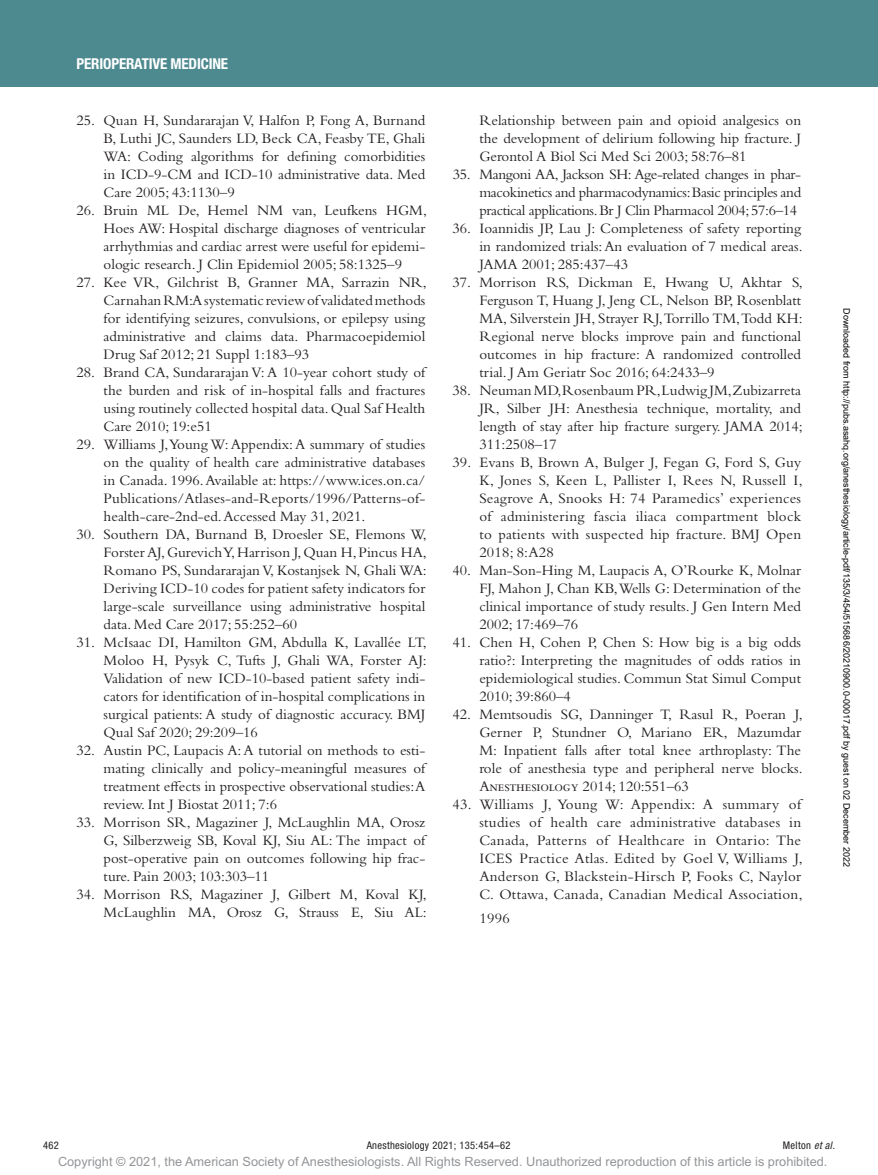
<style>
.page{position:relative;width:878px;height:1175px;background:#fff}
.page>*{position:absolute;margin:0;border:0;box-sizing:border-box;transform-origin:0 0}
.t1{font:15px/18px "Bembo Std";color:#231f20;text-align:justify}
.t2{font:700 condensed 15px "Helvetica Neue LT Std";letter-spacing:-.01em;color:#fff}
.t3{font:12.75px "Arial MT Std";color:#939598}
.t4{font:condensed 10.5px "Helvetica Neue LT Std";letter-spacing:.03em;color:#231f20}
.t5{font:9px "Arial";color:#000}
.s1{font-style:italic}
</style>
<div class="page">
<div style="left:0;top:0;width:878px;height:86px;background:#4d8a90"></div>
<p class="t2" style="left:77px;top:54px;width:153px">PERIOPERATIVE MEDICINE</p>
<p class="t1" style="left:104px;top:111px;width:323px;text-indent:-27px">25. Quan H, Sundararajan V, Halfon P, Fong A, Burnand B, Luthi JC, Saunders LD, Beck CA, Feasby TE, Ghali WA: Coding algorithms for defining comorbidities in ICD-9-CM and ICD-10 administrative data. Med Care 2005; 43:1130–9</p>
<p class="t1" style="left:104px;top:201px;width:325px;text-indent:-27px">26. Bruin ML De, Hemel NM van, Leufkens HGM, Hoes AW: Hospital discharge diagnoses of ventricular arrhythmias and cardiac arrest were useful for epidemi&shy;ologic research. J Clin Epidemiol 2005; 58:1325–9</p>
<p class="t1" style="left:104px;top:273px;width:325px;text-indent:-27px">27. Kee VR, Gilchrist B, Granner MA, Sarrazin NR, Carnahan RM:A systematic review of validated methods for identifying seizures, convulsions, or epilepsy using administrative and claims data. Pharmacoepidemiol Drug Saf 2012; 21 Suppl 1:183–93</p>
<p class="t1" style="left:104px;top:363px;width:323px;text-indent:-27px">28. Brand CA, Sundararajan V: A 10-year cohort study of the burden and risk of in-hospital falls and fractures using routinely collected hospital data. Qual Saf Health Care 2010; 19:e51</p>
<p class="t1" style="left:104px;top:435px;width:323px;text-indent:-27px">29. Williams J,Young W: Appendix: A summary of studies on the quality of health care administrative databases in Canada. 1996. Available at: https://www.ices.on.ca/ Publications/Atlases-and-Reports/1996/Patterns-of&shy;health-care-2nd-ed. Accessed May 31, 2021.</p>
<p class="t1" style="left:104px;top:525px;width:325px;text-indent:-27px">30. Southern DA, Burnand B, Droesler SE, Flemons W, Forster AJ, Gurevich Y, Harrison J, Quan H, Pincus HA, Romano PS, Sundararajan V, Kostanjsek N, Ghali WA:<br>Deriving ICD-10 codes for patient safety indicators for large-scale surveillance using administrative hospital data. Med Care 2017; 55:252–60</p>
<p class="t1" style="left:104px;top:633px;width:325px;text-indent:-27px">31. McIsaac DI, Hamilton GM, Abdulla K, Lavallée LT, Moloo H, Pysyk C, Tufts J, Ghali WA, Forster AJ:<br>Validation of new ICD-10-based patient safety indi&shy;cators for identification of in-hospital complications in surgical patients: A study of diagnostic accuracy. BMJ Qual Saf 2020; 29:209–16</p>
<p class="t1" style="left:104px;top:741px;width:323px;text-indent:-27px">32. Austin PC, Laupacis A: A tutorial on methods to esti&shy;mating clinically and policy-meaningful measures of treatment effects in prospective observational studies: A review. Int J Biostat 2011; 7:6</p>
<p class="t1" style="left:104px;top:813px;width:323px;text-indent:-27px">33. Morrison SR, Magaziner J, McLaughlin MA, Orosz G, Silberzweig SB, Koval KJ, Siu AL: The impact of post-operative pain on outcomes following hip frac&shy;ture. Pain 2003; 103:303–11</p>
<p class="t1" style="left:77px;top:885px;width:352px;text-align:right">34. Morrison RS, Magaziner J, Gilbert M, Koval KJ,<br>McLaughlin MA, Orosz G, Strauss E, Siu AL:</p>
<p class="t1" style="left:479px;top:111px;width:323px">Relationship between pain and opioid analgesics on the development of delirium following hip fracture. J Gerontol A Biol Sci Med Sci 2003; 58:76–81</p>
<p class="t1" style="left:479px;top:165px;width:323px;text-indent:-26px">35. Mangoni AA, Jackson SH: Age-related changes in phar&shy;macokinetics and pharmacodynamics: Basic principles and practical applications. Br J Clin Pharmacol 2004; 57:6–14</p>
<p class="t1" style="left:479px;top:219px;width:325px;text-indent:-27px">36. Ioannidis JP, Lau J: Completeness of safety reporting in randomized trials: An evaluation of 7 medical areas.<br>JAMA 2001; 285:437–43</p>
<p class="t1" style="left:479px;top:273px;width:325px;text-indent:-27px">37. Morrison RS, Dickman E, Hwang U, Akhtar S, Ferguson T, Huang J, Jeng CL, Nelson BP, Rosenblatt MA, Silverstein JH, Strayer RJ, Torrillo TM, Todd KH:<br>Regional nerve blocks improve pain and functional outcomes in hip fracture: A randomized controlled trial. J Am Geriatr Soc 2016; 64:2433–9</p>
<p class="t1" style="left:479px;top:381px;width:325px;text-indent:-27px">38. Neuman MD,Rosenbaum PR,Ludwig JM,Zubizarreta JR, Silber JH: Anesthesia technique, mortality, and length of stay after hip fracture surgery. JAMA 2014; 311:2508–17</p>
<p class="t1" style="left:479px;top:453px;width:325px;text-indent:-27px">39. Evans B, Brown A, Bulger J, Fegan G, Ford S, Guy K, Jones S, Keen L, Pallister I, Rees N, Russell I, Seagrove A, Snooks H: 74 Paramedics’ experiences of administering fascia iliaca compartment block to patients with suspected hip fracture. BMJ Open 2018; 8:A28</p>
<p class="t1" style="left:479px;top:561px;width:323px;text-indent:-27px">40. Man-Son-Hing M, Laupacis A, O’Rourke K, Molnar FJ, Mahon J, Chan KB, Wells G: Determination of the clinical importance of study results. J Gen Intern Med 2002; 17:469–76</p>
<p class="t1" style="left:479px;top:633px;width:323px;text-indent:-27px">41. Chen H, Cohen P, Chen S: How big is a big odds ratio?: Interpreting the magnitudes of odds ratios in epidemiological studies. Commun Stat Simul Comput 2010; 39:860–4</p>
<p class="t1" style="left:479px;top:705px;width:325px;text-indent:-27px">42. Memtsoudis SG, Danninger T, Rasul R, Poeran J, Gerner P, Stundner O, Mariano ER, Mazumdar M: Inpatient falls after total knee arthroplasty: The role of anesthesia type and peripheral nerve blocks.<br>Anesthesiology 2014; 120:551–63</p>
<p class="t1" style="left:479px;top:795px;width:325px;text-indent:-27px">43. Williams J, Young W: Appendix: A summary of studies of health care administrative databases in Canada, Patterns of Healthcare in Ontario: The ICES Practice Atlas. Edited by Goel V, Williams J, Anderson G, Blackstein-Hirsch P, Fooks C, Naylor C. Ottawa, Canada, Canadian Medical Association,</p>
<p class="t1" style="left:479px;top:909px;width:32px">1996</p>
<p class="t5" style="left:850px;top:308px;width:560px;rotate:90deg">Downloaded from http://pubs.asahq.org/anesthesiology/article-pdf/135/3/454/515686/20210900.0-00017.pdf by guest on 02 December 2022</p>
<p class="t4" style="left:43px;top:1139px;width:17px">462</p>
<p class="t4" style="left:367px;top:1139px;width:145px">Anesthesiology 2021; 135:454–62</p>
<p class="t4" style="left:782px;top:1139px;width:53px">Melton <span class="s1">et al.</span></p>
<p class="t3" style="left:58px;top:1154px;width:771px">Copyright © 2021, the American Society of Anesthesiologists. All Rights Reserved. Unauthorized reproduction of this article is prohibited.</p>
</div>
